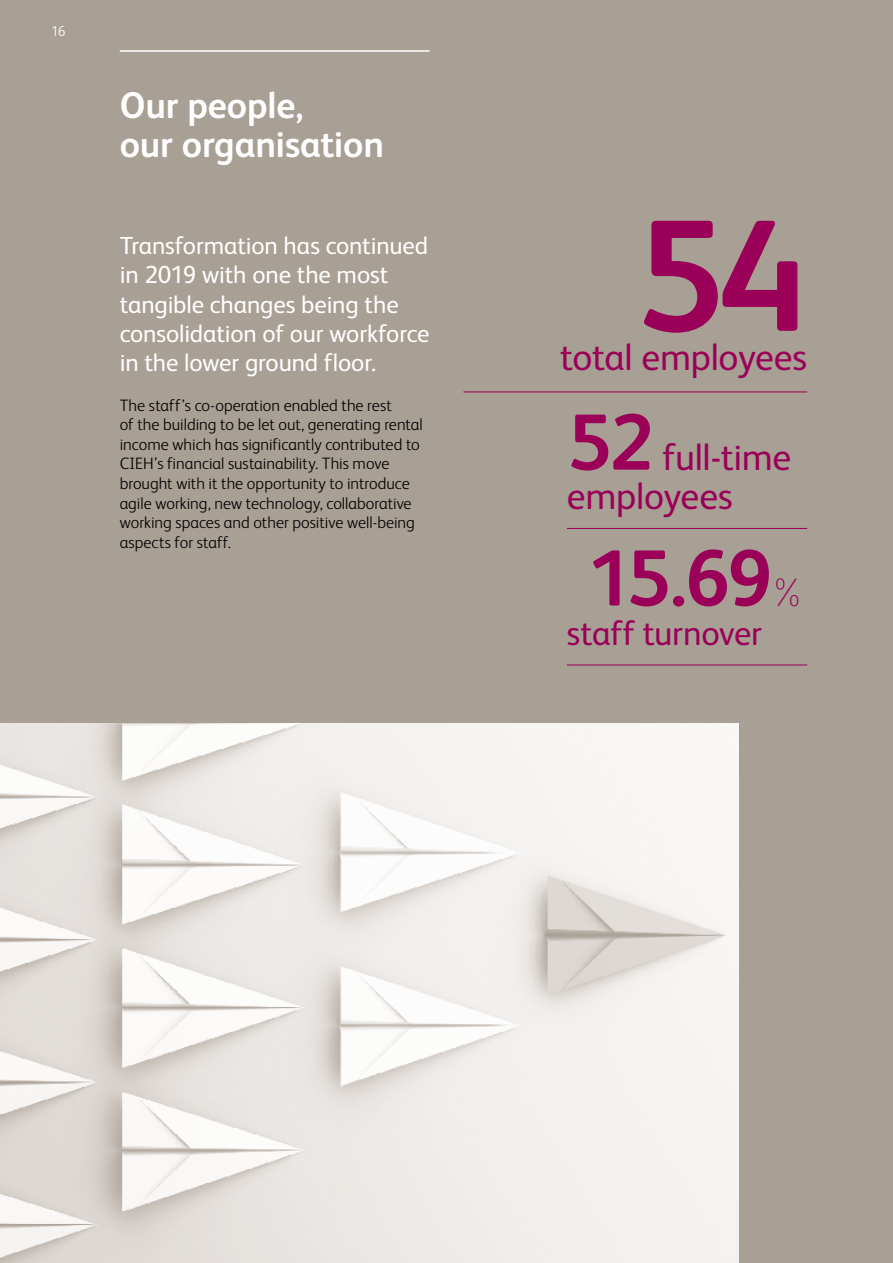
<style>
.page{position:relative;width:893px;height:1263px;background:#a89f95}
.page>*{position:absolute;margin:0;border:0;box-sizing:border-box;transform-origin:0 0}
.t1{font:700 159px "FS Albert";color:#9b0058}
.t2{font:700 79.5px "FS Albert";color:#9b0058}
.t3{font:37.5px/39px "FS Albert";letter-spacing:-.01em;color:#9b0058}
.t4{font:700 37.05px/39px "FS Albert";letter-spacing:-.005em;color:#fff}
.t5{font:34.5px "FS Albert";letter-spacing:-.01em;color:#9b0058}
.t6{font:24.75px/29.2px "FS Albert";letter-spacing:-.005em;color:#fff}
.t7{font:300 16.5px/19.5px "FS Albert";color:#000}
.t8{font:300 14.25px "FS Albert";color:#fff}
.s1{font-weight:700;font-size:79.5px}
.s2{font-weight:100;font-size:39.75px}
</style>
<div class="page">
<img style="left:0;top:723px;width:738px;height:540px">
<hr style="left:120px;top:50px;width:309px;height:2px;background:#fff">
<hr style="left:463px;top:392px;width:344px;height:1px;background:#9b0058">
<hr style="left:567px;top:665px;width:240px;height:1px;background:#9b0058">
<hr style="left:567px;top:528px;width:240px;height:1px;background:#9b0058">
<p class="t8" style="left:51px;top:23px;width:16px">16</p>
<h3 class="t4" style="left:120px;top:86px;width:266px">Our people,<br>our organisation</h3>
<h3 class="t6" style="left:120px;top:231px;width:311px">Transformation has continued in 2019 with one the most tangible changes being the consolidation of our workforce in the lower ground floor.</h3>
<p class="t7" style="left:120px;top:395px;width:304px">The staff’s co-operation enabled the rest<br>of the building to be let out, generating rental income which has significantly contributed to CIEH’s financial sustainability. This move brought with it the opportunity to introduce agile working, new technology, collaborative working spaces and other positive well-being aspects for staff.</p>
<h1 class="t1" style="left:635px;top:184px;width:174px">54</h1>
<h3 class="t3" style="left:560px;top:337px;width:249px">total employees</h3>
<h3 class="t3" style="left:567px;top:437px;width:226px"><span class="s1">52</span> full-time employees</h3>
<h2 class="t2" style="left:587px;top:532px;width:221px">15.69<span class="s2">%</span></h2>
<h3 class="t5" style="left:567px;top:613px;width:197px">staff turnover</h3>
</div>
